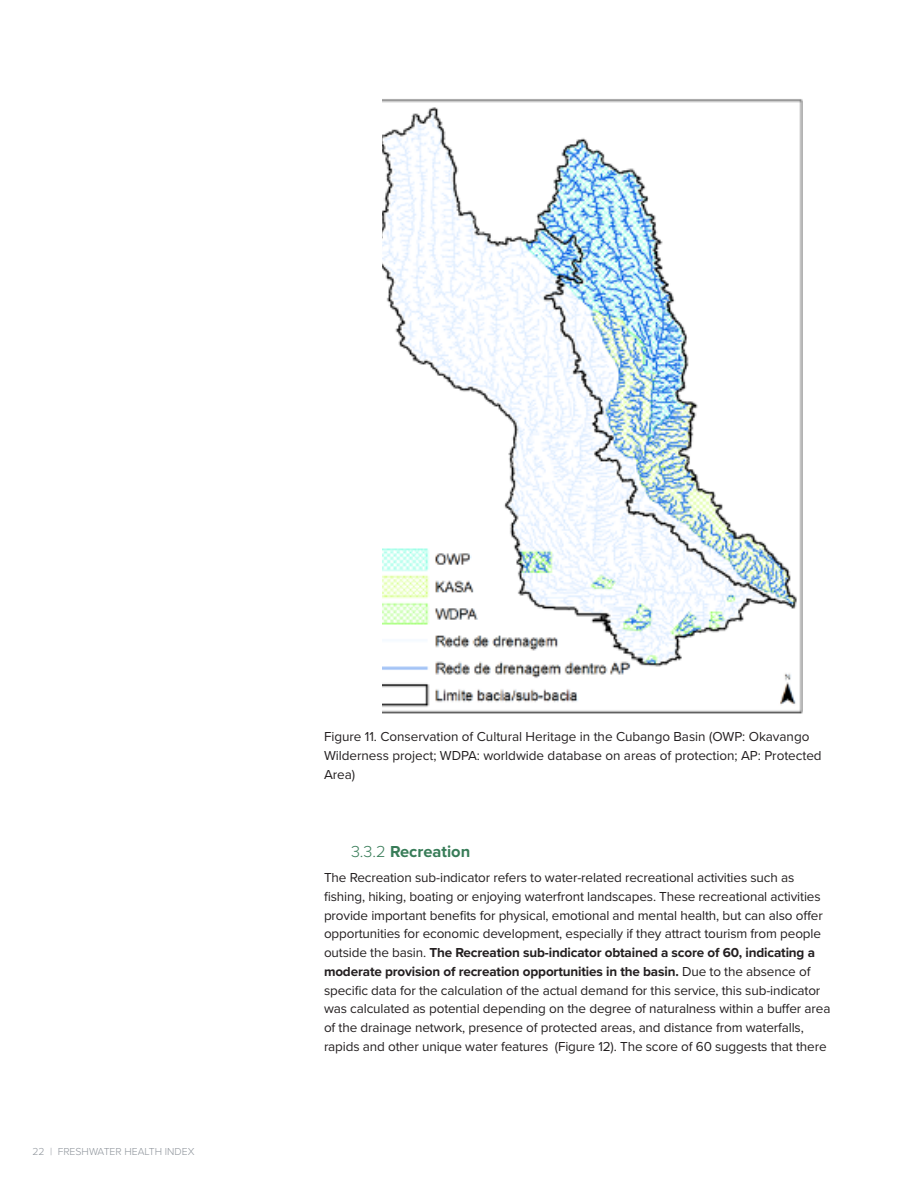
<style>
.page{position:relative;width:918px;height:1188px;background:#fff}
.page>*{position:absolute;margin:0;border:0;box-sizing:border-box;transform-origin:0 0}
.t1{font:700 16.5px "Proxima Nova";color:#387c58}
.t2{font:13.5px/18.8px "Proxima Nova";letter-spacing:-.01em;color:#231f20}
.t3{font:300 10.5px "Proxima Nova";color:#8e949b}
.s1{font-weight:300}
.s2{font-weight:700}
</style>
<div class="page">
<img style="left:382px;top:99px;width:420px;height:615px">
<p class="t3" style="left:32px;top:1144px;width:164px">22 | FRESHWATER HEALTH INDEX</p>
<p class="t2" style="left:324px;top:727px;width:499px">Figure 11. Conservation of Cultural Heritage in the Cubango Basin (OWP: Okavango<br>Wilderness project; WDPA: worldwide database on areas of protection; AP: Protected<br>Area)</p>
<p class="t1" style="left:351px;top:839px;width:121px"><span class="s1">3.3.2</span> Recreation</p>
<p class="t2" style="left:324px;top:868px;width:508px">The Recreation sub-indicator refers to water-related recreational activities such as fishing, hiking, boating or enjoying waterfront landscapes. These recreational activities provide important benefits for physical, emotional and mental health, but can also offer opportunities for economic development, especially if they attract tourism from people outside the basin. <span class="s2">The Recreation sub-indicator obtained a score of 60, indicating a moderate provision of recreation opportunities in the basin.</span> Due to the absence of specific data for the calculation of the actual demand for this service, this sub-indicator was calculated as potential depending on the degree of naturalness within a buffer area of the drainage network, presence of protected areas, and distance from waterfalls, rapids and other unique water features (Figure 12). The score of 60 suggests that there</p>
</div>
